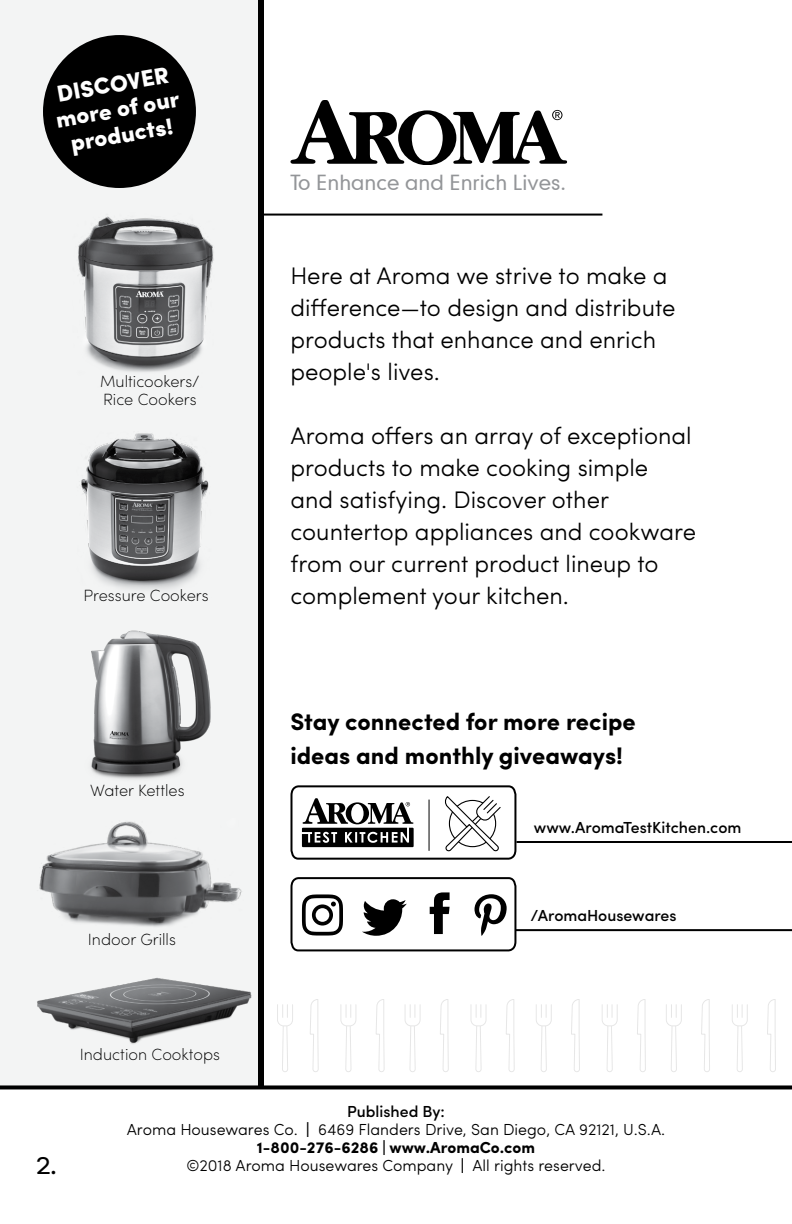
<style>
.page{position:relative;width:792px;height:1224px;background:#fff}
.page>*{position:absolute;margin:0;border:0;box-sizing:border-box;transform-origin:0 0}
.t1{font:300 24px/32px "Sofia Pro";color:#000}
.t2{font:700 24px/34px "Sofia Pro";color:#000}
.t3{font:24px "Filson Pro";color:#000}
.t4{font:900 23.2px/25.6px "Sofia Pro";color:#fff;text-align:center}
.t5{font:20px "Geometric 706 BT Medium B";color:#939598}
.t6{font:200 16.2px/18px "Sofia Pro";color:#000}
.t7{font:300 16px/18px "Sofia Pro";color:#000;text-align:center}
.t8{font:500 16px "Sofia Pro";color:#000}
.s1{font-weight:500}
.s2{font-weight:900}
.s3{font-weight:700}
</style>
<div class="page">
<svg style="left:536px;top:1004px;width:16px;height:68px"></svg>
<svg style="left:666px;top:1004px;width:16px;height:68px"></svg>
<svg style="left:404px;top:1004px;width:17px;height:68px"></svg>
<svg style="left:602px;top:1004px;width:16px;height:68px"></svg>
<svg style="left:340px;top:1004px;width:17px;height:68px"></svg>
<svg style="left:277px;top:1004px;width:16px;height:68px"></svg>
<svg style="left:732px;top:1004px;width:16px;height:68px"></svg>
<svg style="left:470px;top:1004px;width:17px;height:68px"></svg>
<svg style="left:571px;top:999px;width:9px;height:73px"></svg>
<svg style="left:310px;top:999px;width:9px;height:73px"></svg>
<svg style="left:701px;top:999px;width:9px;height:73px"></svg>
<svg style="left:440px;top:999px;width:9px;height:73px"></svg>
<svg style="left:637px;top:999px;width:9px;height:73px"></svg>
<svg style="left:376px;top:999px;width:9px;height:73px"></svg>
<svg style="left:767px;top:999px;width:9px;height:73px"></svg>
<svg style="left:506px;top:999px;width:9px;height:73px"></svg>
<div style="left:0;top:0;width:258px;height:1087px;background:#f3f4f4"></div>
<div style="left:258px;top:0;width:6px;height:1087px;background:#000"></div>
<hr style="left:516px;top:841px;width:276px;height:2px;background:#000">
<hr style="left:516px;top:929px;width:276px;height:2px;background:#000">
<hr style="left:261px;top:214px;width:341px;height:2px;background:#000">
<svg style="left:0;top:1085px;width:792px;height:4px;background:#1d1d1d"></svg>
<svg style="left:290px;top:877px;width:227px;height:75px"></svg>
<svg style="left:290px;top:785px;width:227px;height:75px"></svg>
<hr style="left:429px;top:800px;width:1px;height:51px;background:#000">
<svg style="left:290px;top:100px;width:277px;height:65px"></svg>
<img style="left:78px;top:216px;width:136px;height:156px">
<img style="left:37px;top:977px;width:215px;height:67px">
<img style="left:39px;top:821px;width:203px;height:106px">
<img style="left:81px;top:433px;width:128px;height:157px">
<img style="left:91px;top:630px;width:120px;height:149px">
<div style="left:43px;top:35px;width:153px;height:153px;background:#000;border-radius:50%"></div>
<p class="t4" style="left:49px;top:81px;width:130px;rotate:-10deg">DISCOVER m ore of our products!</p>
<p class="t6" style="left:100px;top:372px;width:101px">Multicookers/<br>Rice Cookers</p>
<p class="t6" style="left:84px;top:586px;width:127px">Pressure Cookers</p>
<p class="t6" style="left:90px;top:780px;width:96px">Water Kettles</p>
<p class="t6" style="left:88px;top:930px;width:90px">Indoor Grills</p>
<p class="t6" style="left:80px;top:1044px;width:142px">Induction Cooktops</p>
<p class="t5" style="left:290px;top:169px;width:277px">To Enhance and Enrich Lives.</p>
<p class="t1" style="left:290px;top:258px;width:387px">Here at Aroma we strive to make a difference—to design and distribute products that enhance and enrich people's lives.</p>
<p class="t1" style="left:290px;top:418px;width:407px">Aroma offers an array of exceptional products to make cooking simple and satisfying. Discover other countertop appliances and cookware from our current product lineup to complement your kitchen.</p>
<p class="t2" style="left:290px;top:703px;width:347px">Stay connected for more recipe ideas and monthly giveaways!</p>
<p class="t8" style="left:534px;top:816px;width:209px">www.AromaTestKitchen.com</p>
<p class="t8" style="left:531px;top:904px;width:148px">/AromaHousewares</p>
<p class="t3" style="left:36px;top:1149px;width:22px">2.</p>
<p class="t7" style="left:127px;top:1101px;width:540px"><span class="s1">Published By:<br></span>Aroma Housewares Co. <span class="s2">|</span> 6469 Flanders Drive, San Diego, CA 92121, U.S.A.<br><span class="s3">1-800-276-6286</span> <span class="s2">|</span> <span class="s3">www.AromaCo.com<br></span>©2018 Aroma Housewares Company <span class="s2">|</span> All rights reserved.</p>
</div>
